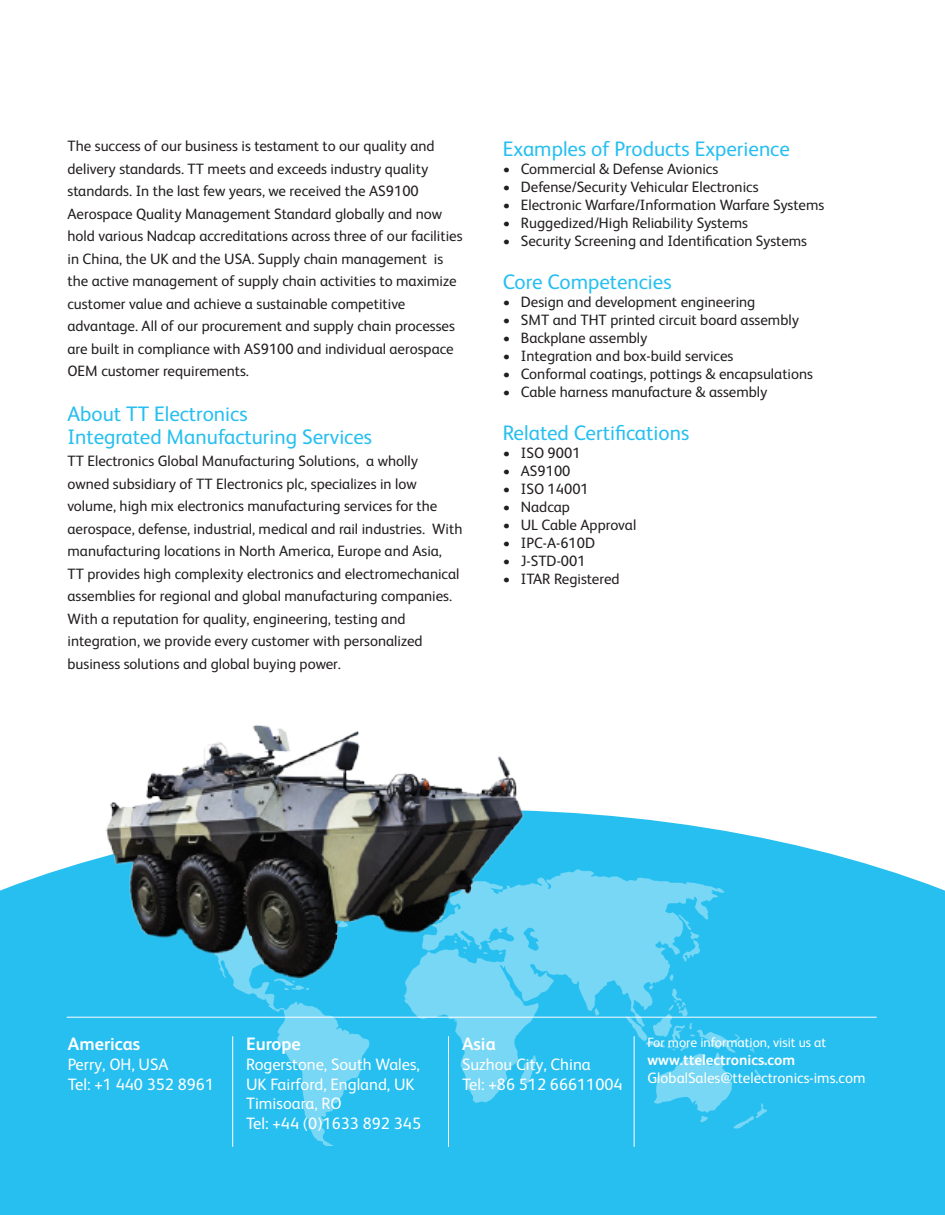
<style>
.page{position:relative;width:945px;height:1215px;background:#fff}
.page>*{position:absolute;margin:0;border:0;box-sizing:border-box;transform-origin:0 0}
.t1{font:21px "FS Albert";color:#26bff0}
.t2{font:700 18px "FS Albert";color:#fff}
.t3{font:16.5px/19.8px "FS Albert";color:#fff}
.t4{font:15px/22.5px "FS Albert";color:#231f20}
.t5{font:15px "FS Albert";color:#fff}
.t6{font:700 15px "FS Albert";color:#fff}
.t7{font:13.5px "FS Albert";color:#fff}
</style>
<div class="page">
<svg style="left:0;top:812px;width:945px;height:403px;background:#3ac4f1"></svg>
<img style="left:179px;top:861px;width:587px;height:285px">
<hr style="left:67px;top:1017px;width:810px;height:1px;background:#fff">
<hr style="left:232px;top:1036px;width:1px;height:111px;background:#fff">
<hr style="left:448px;top:1036px;width:1px;height:111px;background:#fff">
<hr style="left:634px;top:1036px;width:1px;height:111px;background:#fff">
<img style="left:60px;top:725px;width:502px;height:336px">
<p class="t4" style="left:68px;top:134px;width:397px">The success of our business is testament to our quality and delivery standards. TT meets and exceeds industry quality standards. In the last few years, we received the AS9100<br>Aerospace Quality Management Standard globally and now hold various Nadcap accreditations across three of our facilities in China, the UK and the USA. Supply chain management is the active management of supply chain activities to maximize customer value and achieve a sustainable competitive advantage. All of our procurement and supply chain processes are built in compliance with AS9100 and individual aerospace OEM customer requirements.</p>
<p class="t1" style="left:68px;top:400px;width:182px">About TT Electronics</p>
<p class="t1" style="left:68px;top:423px;width:306px">Integrated Manufacturing Services</p>
<p class="t4" style="left:68px;top:449px;width:396px">TT Electronics Global Manufacturing Solutions, a wholly owned subsidiary of TT Electronics plc, specializes in low volume, high mix electronics manufacturing services for the aerospace, defense, industrial, medical and rail industries. With manufacturing locations in North America, Europe and Asia,<br>TT provides high complexity electronics and electromechanical assemblies for regional and global manufacturing companies.<br>With a reputation for quality, engineering, testing and integration, we provide every customer with personalized business solutions and global buying power.</p>
<p class="t1" style="left:503px;top:135px;width:289px">Examples of Products Experience</p>
<p class="t4" style="left:503px;top:157px;width:217px">• Commercial &amp; Defense Avionics</p>
<p class="t4" style="left:503px;top:175px;width:257px">• Defense/Security Vehicular Electronics</p>
<p class="t4" style="left:503px;top:193px;width:323px">• Electronic Warfare/Information Warfare Systems</p>
<p class="t4" style="left:503px;top:211px;width:247px">• Ruggedized/High Reliability Systems</p>
<p class="t4" style="left:503px;top:229px;width:306px">• Security Screening and Identification Systems</p>
<p class="t1" style="left:503px;top:268px;width:170px">Core Competencies</p>
<p class="t4" style="left:503px;top:290px;width:254px">• Design and development engineering</p>
<p class="t4" style="left:503px;top:308px;width:298px">• SMT and THT printed circuit board assembly</p>
<p class="t4" style="left:503px;top:326px;width:146px">• Backplane assembly</p>
<p class="t4" style="left:503px;top:344px;width:232px">• Integration and box-build services</p>
<p class="t4" style="left:503px;top:362px;width:312px">• Conformal coatings, pottings &amp; encapsulations</p>
<p class="t4" style="left:503px;top:380px;width:266px">• Cable harness manufacture &amp; assembly</p>
<p class="t1" style="left:503px;top:419px;width:188px">Related Certifications</p>
<p class="t4" style="left:503px;top:441px;width:79px">• ISO 9001</p>
<p class="t4" style="left:503px;top:459px;width:69px">• AS9100</p>
<p class="t4" style="left:503px;top:477px;width:88px">• ISO 14001</p>
<p class="t4" style="left:503px;top:495px;width:69px">• Nadcap</p>
<p class="t4" style="left:503px;top:513px;width:135px">• UL Cable Approval</p>
<p class="t4" style="left:503px;top:531px;width:94px">• IPC-A-610D</p>
<p class="t4" style="left:503px;top:549px;width:84px">• J-STD-001</p>
<p class="t4" style="left:503px;top:567px;width:118px">• ITAR Registered</p>
<p class="t2" style="left:68px;top:1032px;width:74px">Americas</p>
<p class="t3" style="left:68px;top:1053px;width:102px">Perry, OH, USA</p>
<p class="t3" style="left:68px;top:1073px;width:148px">Tel: +1 440 352 8961</p>
<p class="t2" style="left:246px;top:1032px;width:56px">Europe</p>
<p class="t3" style="left:246px;top:1053px;width:175px">Rogerstone, South Wales,<br>UK Fairford, England, UK<br>Timisoara, RO</p>
<p class="t3" style="left:246px;top:1113px;width:177px">Tel: +44 (0)1633 892 345</p>
<p class="t2" style="left:462px;top:1032px;width:35px">Asia</p>
<p class="t3" style="left:462px;top:1054px;width:130px">Suzhou City, China</p>
<p class="t3" style="left:462px;top:1073px;width:162px">Tel: +86 512 66611004</p>
<p class="t7" style="left:647px;top:1033px;width:180px">For more information, visit us at</p>
<p class="t6" style="left:647px;top:1049px;width:149px">www.ttelectronics.com</p>
<p class="t5" style="left:647px;top:1068px;width:220px">GlobalSales@ttelectronics-ims.com</p>
</div>
